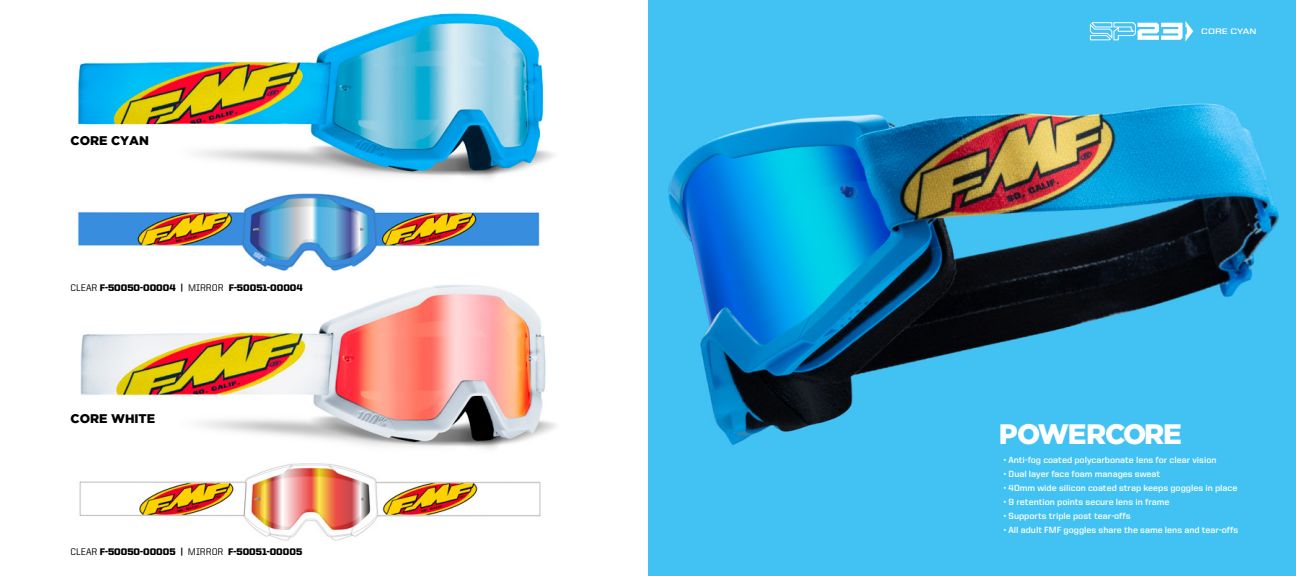
<style>
.page{position:relative;width:1296px;height:576px;background:#fff}
.page>*{position:absolute;margin:0;border:0;box-sizing:border-box;transform-origin:0 0}
.t1{font:900 28px "Gotham";letter-spacing:-.04em;color:#fff}
.t2{font:900 12.5px "Gotham";color:#000}
.t3{font:900 9.6px "United Sans Reg";color:#000}
.t4{font:700 9px "United Sans Reg";color:#fff}
.t5{font:700 8px "United Sans Semi Ext";color:#fff}
.s1{font-weight:500}
.s2{font-weight:700}
</style>
<div class="page">
<img style="left:648px;top:0;width:648px;height:576px">
<img style="left:79px;top:285px;width:477px;height:256px">
<img style="left:77px;top:13px;width:477px;height:258px">
<svg style="left:1090px;top:21px;width:103px;height:20px"></svg>
<p class="t2" style="left:71px;top:133px;width:80px">CORE CYAN</p>
<p class="t3" style="left:71px;top:282px;width:234px"><span class="s1">CLEAR</span> F-50050-00004 <span class="s2">|</span> <span class="s1">MIRROR</span> F-50051-00004</p>
<p class="t2" style="left:71px;top:411px;width:86px">CORE WHITE</p>
<p class="t3" style="left:71px;top:546px;width:233px"><span class="s1">CLEAR</span> F-50050-00005 <span class="s2">|</span> <span class="s1">MIRROR</span> F-50051-00005</p>
<p class="t5" style="left:1201px;top:27px;width:57px">CORE CYAN</p>
<p class="t1" style="left:999px;top:418px;width:184px">POWERCORE</p>
<p class="t4" style="left:1004px;top:455px;width:214px">• Anti-fog coated polycarbonate lens for clear vision</p>
<p class="t4" style="left:1004px;top:469px;width:158px">• Dual layer face foam manages sweat</p>
<p class="t4" style="left:1004px;top:483px;width:235px">• 40mm wide silicon coated strap keeps goggles in place</p>
<p class="t4" style="left:1004px;top:497px;width:167px">• 9 retention points secure lens in frame</p>
<p class="t4" style="left:1004px;top:511px;width:128px">• Supports triple post tear-offs</p>
<p class="t4" style="left:1004px;top:525px;width:236px">• All adult FMF goggles share the same lens and tear-offs</p>
</div>
